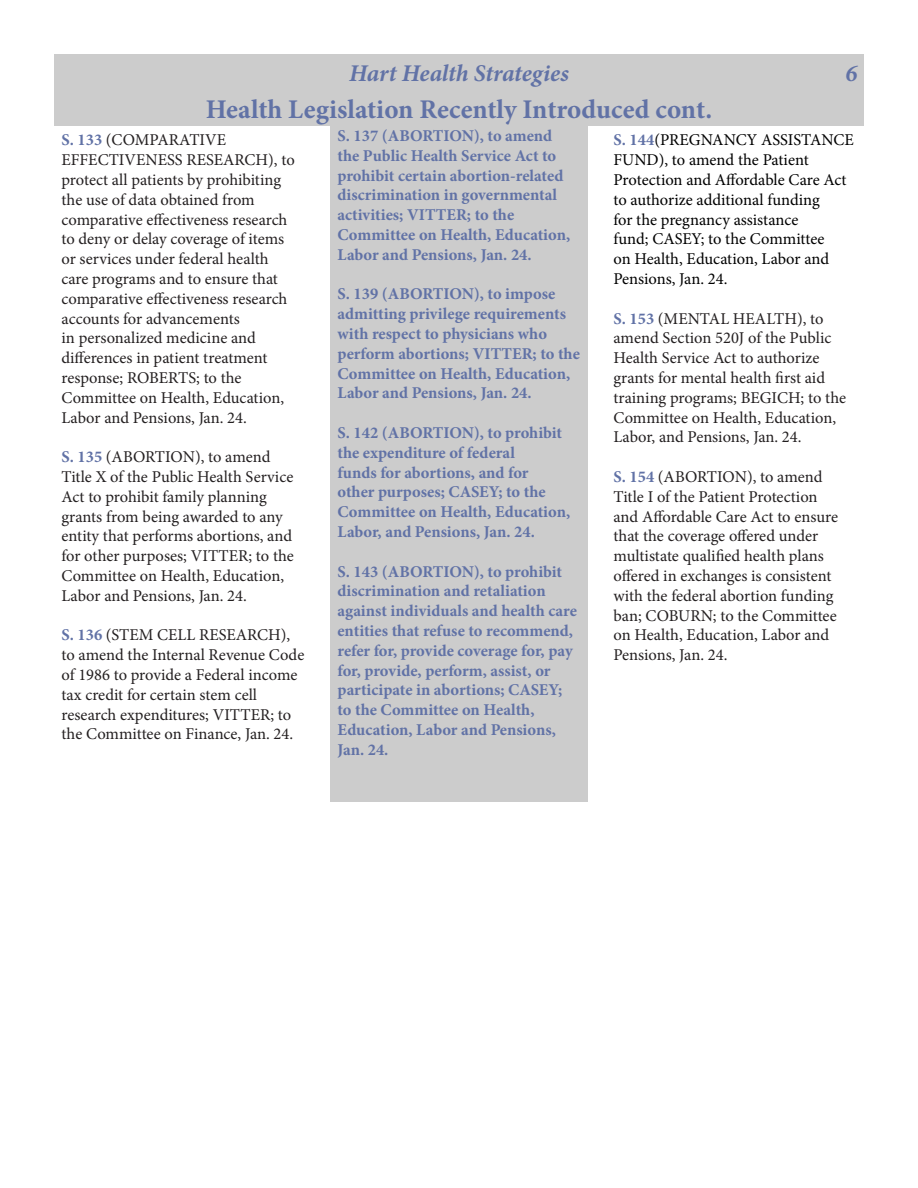
<style>
.page{position:relative;width:918px;height:1188px;background:#fff}
.page>*{position:absolute;margin:0;border:0;box-sizing:border-box;transform-origin:0 0}
.t1{font:700 27px "Minion Pro";color:#6172a6}
.t2{font:italic 700 24px "Minion Pro";letter-spacing:-.005em;color:#6172a6}
.t3{font:16.5px/19.8px "Minion Pro";color:#231f20}
.t4{font:700 16.5px/19.8px "Minion Pro";color:#6172a6}
.t5{font:16.5px/19.8px "Minion Pro";letter-spacing:-.005em;color:#000}
.s1{font-weight:700;color:#6172a6}
</style>
<div class="page">
<div style="left:330px;top:122px;width:258px;height:680px;background:#ccc"></div>
<div style="left:54px;top:54px;width:810px;height:36px;background:#ccc"></div>
<div style="left:54px;top:90px;width:810px;height:36px;background:#ccc"></div>
<p class="t2" style="left:349px;top:56px;width:221px">Hart Health Strategies</p>
<p class="t2" style="left:845px;top:56px;width:13px">6</p>
<p class="t1" style="left:206px;top:90px;width:508px">Health Legislation Recently Introduced cont.</p>
<p class="t3" style="left:62px;top:130px;width:235px"><span class="s1">S. 133</span> (COMPARATIVE<br>EFFECTIVENESS RESEARCH), to protect all patients by prohibiting the use of data obtained from comparative effectiveness research to deny or delay coverage of items or services under federal health care programs and to ensure that comparative effectiveness research accounts for advancements<br>in personalized medicine and differences in patient treatment response; ROBERTS; to the<br>Committee on Health, Education,<br>Labor and Pensions, Jan. 24.</p>
<p class="t3" style="left:62px;top:447px;width:234px"><span class="s1">S. 135</span> (ABORTION), to amend<br>Title X of the Public Health Service<br>Act to prohibit family planning grants from being awarded to any entity that performs abortions, and for other purposes; VITTER; to the<br>Committee on Health, Education,<br>Labor and Pensions, Jan. 24.</p>
<p class="t3" style="left:62px;top:625px;width:244px"><span class="s1">S. 136</span> (STEM CELL RESEARCH), to amend the Internal Revenue Code of 1986 to provide a Federal income tax credit for certain stem cell research expenditures; VITTER; to the Committee on Finance, Jan. 24.</p>
<p class="t4" style="left:338px;top:126px;width:234px">S. 137 (ABORTION), to amend the Public Health Service Act to prohibit certain abortion-related discrimination in governmental activities; VITTER; to the<br>Committee on Health, Education,<br>Labor and Pensions, Jan. 24.</p>
<p class="t4" style="left:338px;top:284px;width:244px">S. 139 (ABORTION), to impose admitting privilege requirements with respect to physicians who perform abortions; VITTER; to the<br>Committee on Health, Education,<br>Labor and Pensions, Jan. 24.</p>
<p class="t4" style="left:338px;top:423px;width:234px">S. 142 (ABORTION), to prohibit the expenditure of federal<br>funds for abortions, and for<br>other purposes; CASEY; to the<br>Committee on Health, Education,<br>Labor, and Pensions, Jan. 24.</p>
<p class="t4" style="left:338px;top:561px;width:241px">S. 143 (ABORTION), to prohibit discrimination and retaliation against individuals and health care entities that refuse to recommend, refer for, provide coverage for, pay for, provide, perform, assist, or participate in abortions; CASEY; to the Committee on Health,<br>Education, Labor and Pensions,<br>Jan. 24.</p>
<p class="t5" style="left:614px;top:130px;width:242px"><span class="s1">S. 144</span>(PREGNANCY ASSISTANCE<br>FUND), to amend the Patient<br>Protection and Affordable Care Act to authorize additional funding<br>for the pregnancy assistance<br>fund; CASEY; to the Committee<br>on Health, Education, Labor and<br>Pensions, Jan. 24.</p>
<p class="t3" style="left:614px;top:309px;width:234px"><span class="s1">S. 153</span> (MENTAL HEALTH), to amend Section 520J of the Public<br>Health Service Act to authorize grants for mental health first aid training programs; BEGICH; to the<br>Committee on Health, Education,<br>Labor, and Pensions, Jan. 24.</p>
<p class="t3" style="left:614px;top:467px;width:226px"><span class="s1">S. 154</span> (ABORTION), to amend<br>Title I of the Patient Protection and Affordable Care Act to ensure that the coverage offered under multistate qualified health plans offered in exchanges is consistent with the federal abortion funding ban; COBURN; to the Committee on Health, Education, Labor and<br>Pensions, Jan. 24.</p>
</div>
